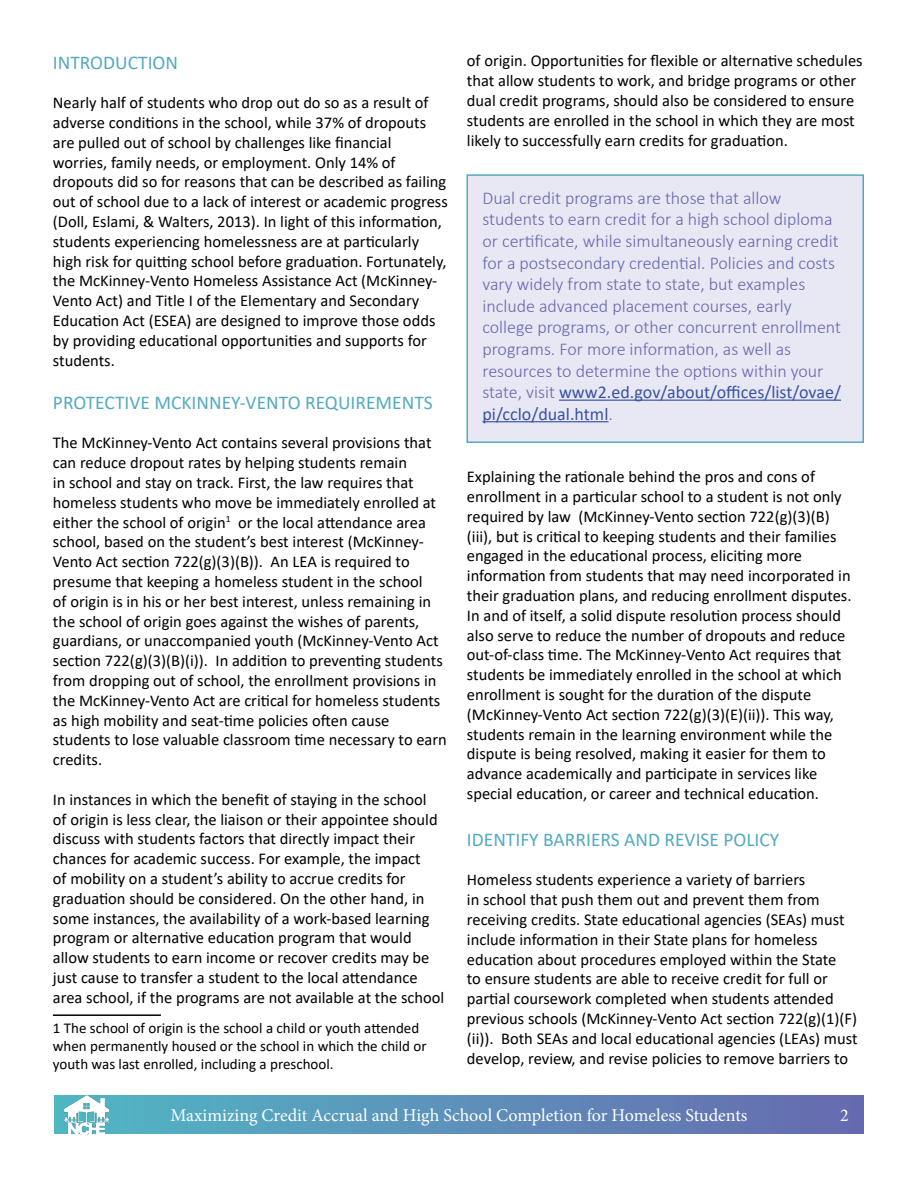
<style>
.page{position:relative;width:918px;height:1188px;background:#fff}
.page>*{position:absolute;margin:0;border:0;box-sizing:border-box;transform-origin:0 0}
.t1{font:19.5px "Calibri";color:#53aac0}
.t2{font:300 18px/21.6px "Calibri";color:#6668af}
.t3{font:18px "Minion Pro";color:#fff}
.t4{font:16.5px/19.8px "Calibri";color:#000}
.t5{font:15px/18px "Calibri";color:#000}
.s1{font-weight:400;color:#3953a4}
</style>
<div class="page">
<div style="left:54px;top:1095px;width:810px;height:39px;background:linear-gradient(to right,#51b8c5,#6769af)"></div>
<img style="left:64px;top:1095px;width:45px;height:39px">
<hr style="left:53px;top:1014px;width:108px;height:2px;background:#000">
<div style="left:466px;top:174px;width:398px;height:269px;background:#e8e7f4;border:2px solid #53aac0"></div>
<hr style="left:559px;top:400px;width:282px;height:1px;background:#3953a4">
<hr style="left:482px;top:421px;width:126px;height:1px;background:#3953a4">
<p class="t1" style="left:53px;top:49px;width:127px">INTRODUCTION</p>
<p class="t4" style="left:53px;top:92px;width:396px">Nearly half of students who drop out do so as a result of adverse conditions in the school, while 37% of dropouts are pulled out of school by challenges like financial worries, family needs, or employment. Only 14% of dropouts did so for reasons that can be described as failing out of school due to a lack of interest or academic progress (Doll, Eslami, &amp; Walters, 2013). In light of this information, students experiencing homelessness are at particularly high risk for quitting school before graduation. Fortunately, the McKinney-Vento Homeless Assistance Act (McKinney-Vento Act) and Title I of the Elementary and Secondary Education Act (ESEA) are designed to improve those odds by providing educational opportunities and supports for students.</p>
<p class="t1" style="left:53px;top:389px;width:381px">PROTECTIVE MCKINNEY-VENTO REQUIREMENTS</p>
<p class="t4" style="left:53px;top:433px;width:396px">The McKinney-Vento Act contains several provisions that can reduce dropout rates by helping students remain<br>in school and stay on track. First, the law requires that homeless students who move be immediately enrolled at either the school of origin<sup>1</sup> or the local attendance area school, based on the student’s best interest (McKinney-Vento Act section 722(g)(3)(B)). An LEA is required to presume that keeping a homeless student in the school<br>of origin is in his or her best interest, unless remaining in the school of origin goes against the wishes of parents, guardians, or unaccompanied youth (McKinney-Vento Act section 722(g)(3)(B)(i)). In addition to preventing students from dropping out of school, the enrollment provisions in the McKinney-Vento Act are critical for homeless students as high mobility and seat-time policies often cause students to lose valuable classroom time necessary to earn credits.</p>
<p class="t4" style="left:53px;top:789px;width:393px">In instances in which the benefit of staying in the school of origin is less clear, the liaison or their appointee should discuss with students factors that directly impact their chances for academic success. For example, the impact<br>of mobility on a student’s ability to accrue credits for graduation should be considered. On the other hand, in some instances, the availability of a work-based learning program or alternative education program that would allow students to earn income or recover credits may be just cause to transfer a student to the local attendance area school, if the programs are not available at the school</p>
<p class="t5" style="left:53px;top:1019px;width:375px">1 The school of origin is the school a child or youth attended when permanently housed or the school in which the child or youth was last enrolled, including a preschool.</p>
<p class="t4" style="left:467px;top:51px;width:397px">of origin. Opportunities for flexible or alternative schedules that allow students to work, and bridge programs or other dual credit programs, should also be considered to ensure students are enrolled in the school in which they are most likely to successfully earn credits for graduation.</p>
<p class="t2" style="left:482px;top:187px;width:360px">Dual credit programs are those that allow students to earn credit for a high school diploma or certificate, while simultaneously earning credit for a postsecondary credential. Policies and costs vary widely from state to state, but examples include advanced placement courses, early college programs, or other concurrent enrollment programs. For more information, as well as resources to determine the options within your state, visit <span class="s1">www2.ed.gov/about/offices/list/ovae/ pi/cclo/dual.html</span>.</p>
<p class="t4" style="left:467px;top:466px;width:386px">Explaining the rationale behind the pros and cons of enrollment in a particular school to a student is not only required by law (McKinney-Vento section 722(g)(3)(B) (iii), but is critical to keeping students and their families engaged in the educational process, eliciting more information from students that may need incorporated in their graduation plans, and reducing enrollment disputes.<br>In and of itself, a solid dispute resolution process should also serve to reduce the number of dropouts and reduce out-of-class time. The McKinney-Vento Act requires that students be immediately enrolled in the school at which enrollment is sought for the duration of the dispute (McKinney-Vento Act section 722(g)(3)(E)(ii)). This way, students remain in the learning environment while the dispute is being resolved, making it easier for them to advance academically and participate in services like special education, or career and technical education.</p>
<p class="t1" style="left:467px;top:826px;width:314px">IDENTIFY BARRIERS AND REVISE POLICY</p>
<p class="t4" style="left:467px;top:870px;width:392px">Homeless students experience a variety of barriers<br>in school that push them out and prevent them from receiving credits. State educational agencies (SEAs) must include information in their State plans for homeless education about procedures employed within the State<br>to ensure students are able to receive credit for full or partial coursework completed when students attended previous schools (McKinney-Vento Act section 722(g)(1)(F) (ii)). Both SEAs and local educational agencies (LEAs) must develop, review, and revise policies to remove barriers to</p>
<p class="t3" style="left:171px;top:1103px;width:578px">Maximizing Credit Accrual and High School Completion for Homeless Students</p>
<p class="t3" style="left:840px;top:1103px;width:10px">2</p>
</div>
